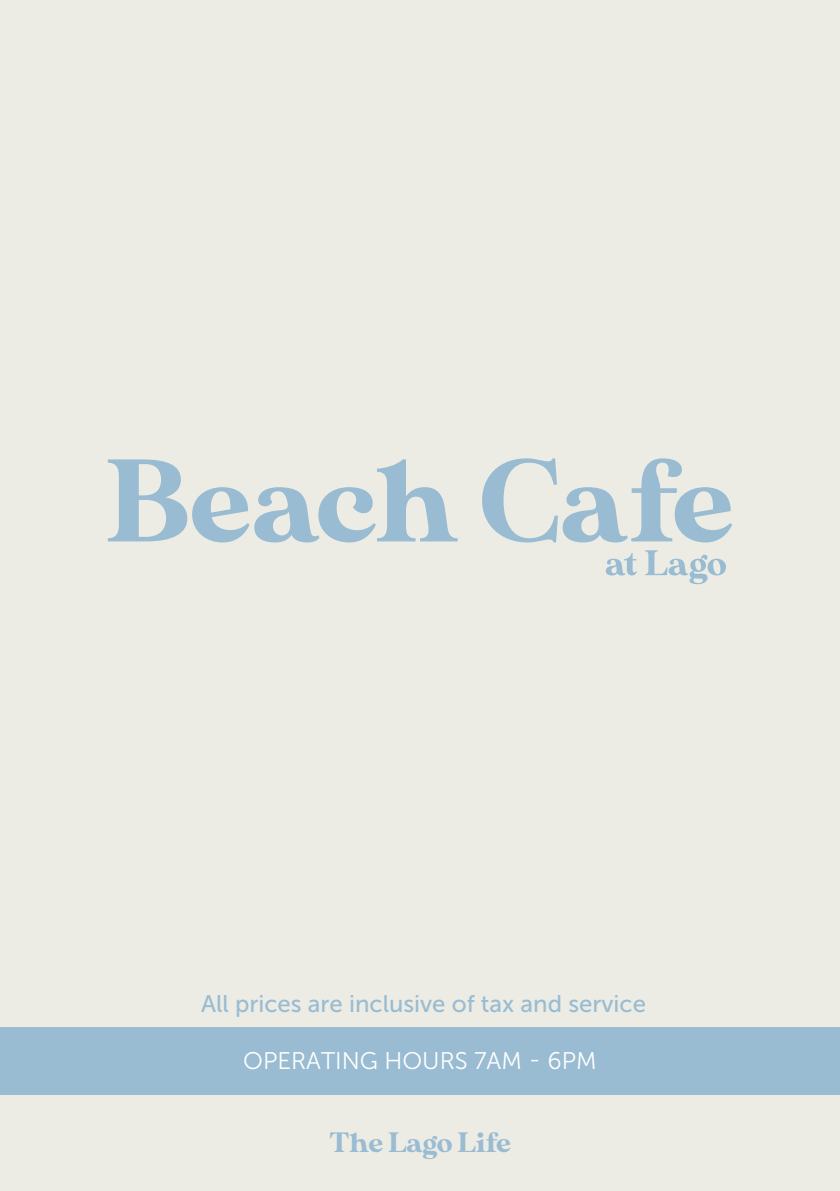
<style>
.page{position:relative;width:840px;height:1191px;background:#fff}
.page>*{position:absolute;margin:0;border:0;box-sizing:border-box;transform-origin:0 0}
.t1{font:28px "MADE Sunflower";letter-spacing:-.01em;color:#99bcd2}
.t2{font:24px "Museo Sans 500";color:#99bcd2}
.t3{font:24px "Museo Sans 300";color:#fff}
</style>
<div class="page">
<div style="left:0;top:0;width:839px;height:1191px;background:#ecece4"></div>
<div style="left:0;top:1026px;width:839px;height:68px;background:#99bcd2"></div>
<svg style="left:605px;top:550px;width:120px;height:34px"></svg>
<svg style="left:108px;top:458px;width:623px;height:84px"></svg>
<p class="t2" style="left:201px;top:991px;width:446px">All prices are inclusive of tax and service</p>
<p class="t3" style="left:243px;top:1048px;width:355px">OPERATING HOURS 7AM - 6PM</p>
<p class="t1" style="left:329px;top:1126px;width:183px">The Lago Life</p>
</div>
